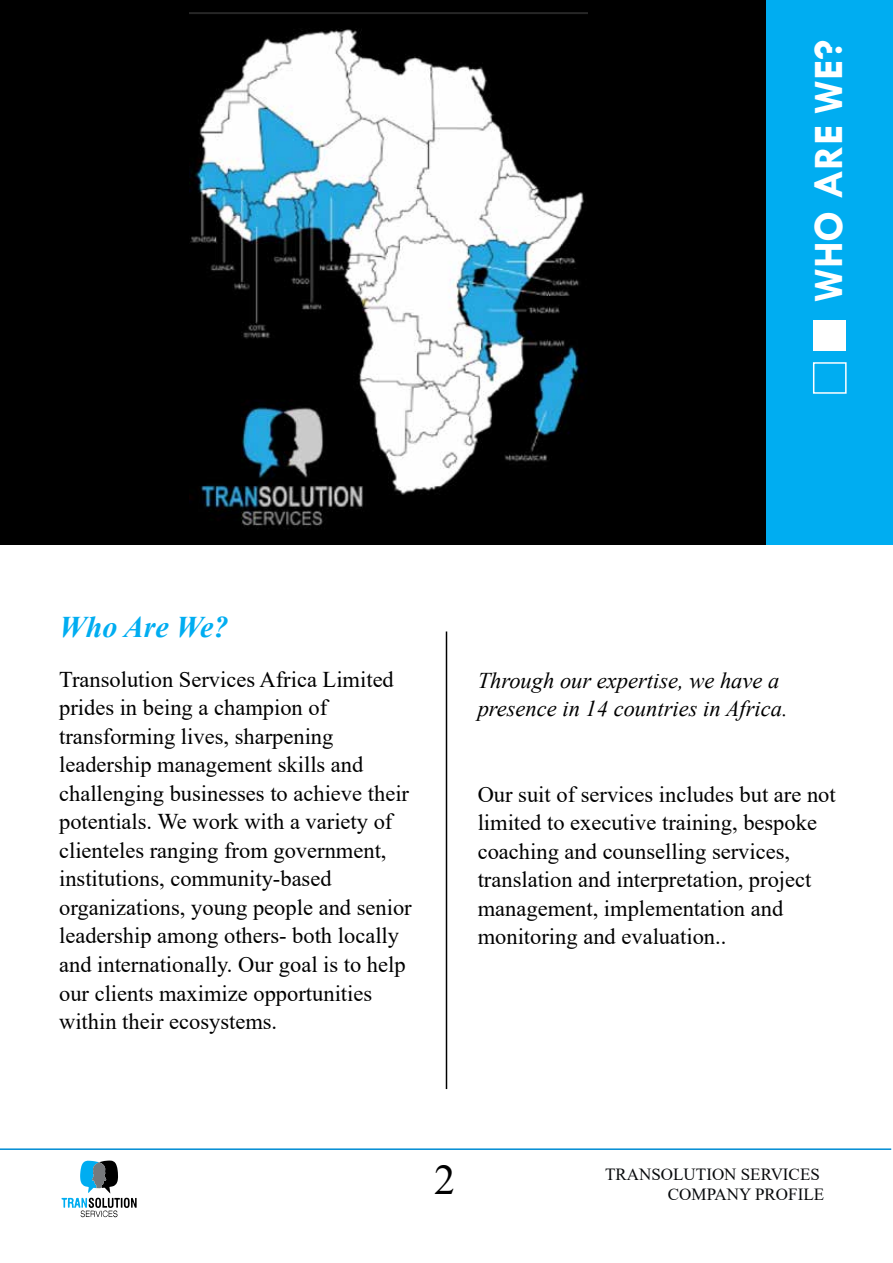
<style>
.page{position:relative;width:893px;height:1263px;background:#fff}
.page>*{position:absolute;margin:0;border:0;box-sizing:border-box;transform-origin:0 0}
.t1{font:700 42.3px "Tw Cen";color:#fff}
.t2{font:42.3px "Times New Roman";color:#000}
.t3{font:italic 700 30px "Times New Roman";color:#00adf1}
.t4{font:22.5px/28.5px "Times New Roman";color:#000}
.t5{font:italic 22.5px/28.5px "Times New Roman";color:#000}
.t6{font:16.95px/20.4px "Times New Roman";color:#080a0c;text-align:right}
</style>
<div class="page">
<div style="left:0;top:0;width:767px;height:544px;background:#000"></div>
<div style="left:767px;top:0;width:126px;height:544px;background:#00adf1"></div>
<div style="left:814px;top:321px;width:32px;height:30px;background:#fff"></div>
<div style="left:813px;top:362px;width:34px;height:32px;border:2px solid #fff"></div>
<svg style="left:61px;top:1160px;width:76px;height:57px"></svg>
<hr style="left:0;top:1148px;width:891px;height:2px;background:#008cd4">
<hr style="left:446px;top:631px;width:1px;height:458px;background:#000">
<img style="left:189px;top:12px;width:398px;height:517px">
<h1 class="t1" style="left:803px;top:302px;width:263px;rotate:-90deg">WHO ARE WE?</h1>
<h2 class="t3" style="left:59px;top:606px;width:171px">Who Are We?</h2>
<p class="t4" style="left:59px;top:664px;width:354px">Transolution Services Africa Limited prides in being a champion of transforming lives, sharpening leadership management skills and challenging businesses to achieve their potentials. We work with a variety of clienteles ranging from government, institutions, community-based organizations, young people and senior leadership among others- both locally and internationally. Our goal is to help our clients maximize opportunities within their ecosystems.</p>
<p class="t5" style="left:478px;top:665px;width:311px">Through our expertise, we have a presence in 14 countries in Africa.</p>
<p class="t4" style="left:478px;top:779px;width:360px">Our suit of services includes but are not limited to executive training, bespoke coaching and counselling services, translation and interpretation, project management, implementation and monitoring and evaluation..</p>
<h1 class="t2" style="left:434px;top:1150px;width:23px">2</h1>
<p class="t6" style="left:605px;top:1163px;width:220px">TRANSOLUTION SERVICES<br>COMPANY PROFILE</p>
</div>
